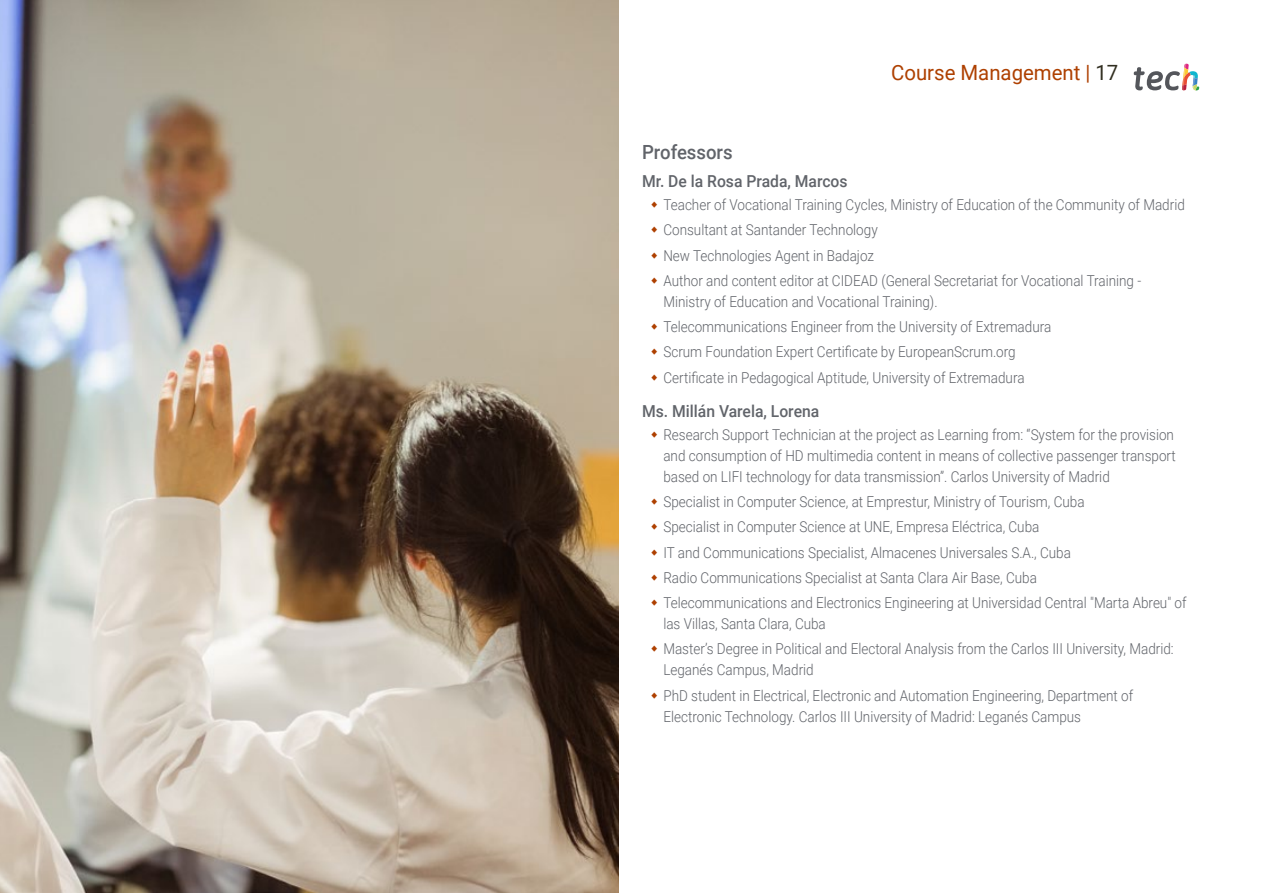
<style>
.page{position:relative;width:1263px;height:893px;background:#fff}
.page>*{position:absolute;margin:0;border:0;box-sizing:border-box;transform-origin:0 0}
.t1{font:21px "Roboto";color:#ae4000}
.t2{font:500 19.5px "Roboto";color:#61646a;scale:.95 1}
.t3{font:500 16.5px "Roboto";color:#61646a;scale:.95 1}
.t4{font:300 15px/25.2px "Roboto";color:#61646a;scale:.9 1}
.s1{color:#312e20}
</style>
<div class="page">
<svg style="left:1134px;top:64px;width:65px;height:27px"></svg>
<img style="left:0;top:0;width:619px;height:893px">
<h2 class="t2" style="left:642px;top:139px;width:97px">Professors</h2>
<h1 class="t1" style="left:891px;top:57px;width:229px">Course Management | <span class="s1">17</span></h1>
<p class="t3" style="left:642px;top:170px;width:218px">Mr. De la Rosa Prada, Marcos</p>
<p class="t4" style="left:663px;top:192px;width:581px">Teacher of Vocational Training Cycles, Ministry of Education of the Community of Madrid Consultant at Santander Technology<br>New Technologies Agent in Badajoz<br>Author and content editor at CIDEAD (General Secretariat for Vocational Training -</p>
<p class="t4" style="left:663px;top:288px;width:432px">Ministry of Education and Vocational Training).<br>Telecommunications Engineer from the University of Extremadura Scrum Foundation Expert Certificate by EuropeanScrum.org Certificate in Pedagogical Aptitude, University of Extremadura</p>
<p class="t3" style="left:642px;top:399px;width:188px">Ms. Millán Varela, Lorena</p>
<p class="t4" style="left:663px;top:423px;width:571px;line-height:21px;text-align:justify">Research Support Technician at the project as Learning from: “System for the provision and consumption of HD multimedia content in means of collective passenger transport based on LIFI technology for data transmission”. Carlos University of Madrid</p>
<p class="t4" style="left:663px;top:489px;width:583px">Specialist in Computer Science, at Emprestur, Ministry of Tourism, Cuba<br>Specialist in Computer Science at UNE, Empresa Eléctrica, Cuba<br>IT and Communications Specialist, Almacenes Universales S.A., Cuba<br>Radio Communications Specialist at Santa Clara Air Base, Cuba<br>Telecommunications and Electronics Engineering at Universidad Central "Marta Abreu" of</p>
<p class="t4" style="left:663px;top:611px;width:569px">las Villas, Santa Clara, Cuba<br>Master’s Degree in Political and Electoral Analysis from the Carlos III University, Madrid:</p>
<p class="t4" style="left:663px;top:657px;width:523px">Leganés Campus, Madrid<br>PhD student in Electrical, Electronic and Automation Engineering, Department of</p>
<p class="t4" style="left:663px;top:703px;width:466px">Electronic Technology. Carlos III University of Madrid: Leganés Campus</p>
</div>
